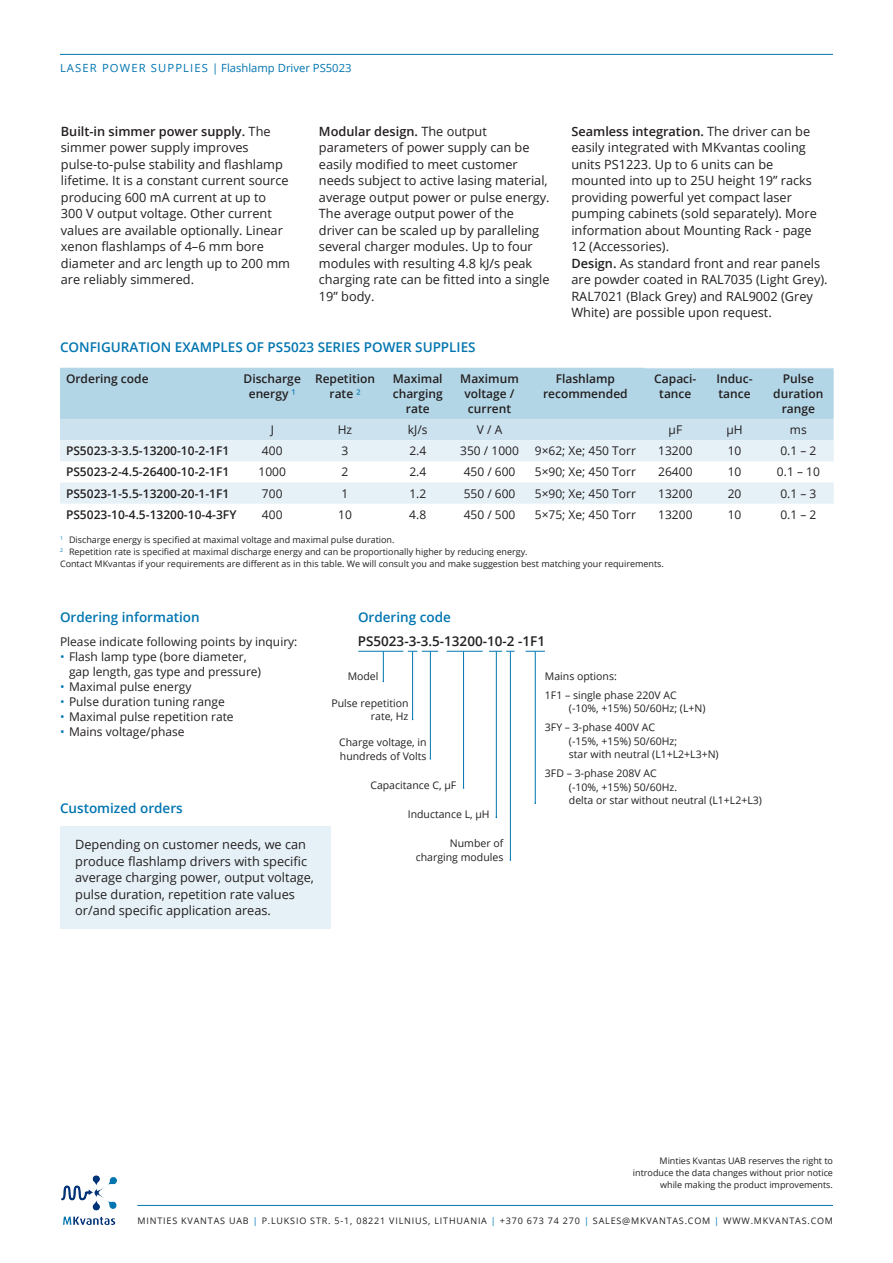
<style>
.page{position:relative;width:893px;height:1263px;background:#fff}
.page>*{position:absolute;margin:0;border:0;box-sizing:border-box;transform-origin:0 0}
.t1{font:600 13.5px "Open Sans";color:#0075b0}
.t2{font:600 13.5px "Open Sans";color:#231f20}
.t3{font:12.75px/16.5px "Open Sans";color:#231f20}
.t4{font:12px/15px "Open Sans";color:#231f20}
.t5{font:600 12px/15px "Open Sans";color:#231f20;text-align:center}
.t6{font:11.25px "Open Sans";color:#0075b0}
.t7{font:10.5px/13.5px "Open Sans";color:#231f20}
.t8{font:9px/12px "Open Sans";color:#231f20}
.t9{font:9px "Open Sans";letter-spacing:.09em;color:#231f20}
.s1{font-weight:600}
.s2{font-weight:400;color:#0075b0}
.s3{color:#0075b0}
</style>
<div class="page">
<hr style="left:137px;top:1205px;width:696px;height:1px;background:#0075b0">
<hr style="left:60px;top:54px;width:773px;height:1px;background:#0075b0">
<img style="left:61px;top:1175px;width:56px;height:50px">
<svg style="left:60px;top:368px;width:774px;height:72px;background:#bad9e9"></svg>
<svg style="left:60px;top:440px;width:774px;height:64px;fill:#e6f1f7"></svg>
<hr style="left:358px;top:651px;width:45px;height:1px;background:#0075b0">
<hr style="left:447px;top:651px;width:36px;height:1px;background:#0075b0">
<svg style="left:489px;top:651px;width:25px;height:1px"></svg>
<svg style="left:526px;top:651px;width:19px;height:1px"></svg>
<svg style="left:408px;top:651px;width:30px;height:1px"></svg>
<hr style="left:383px;top:651px;width:1px;height:30px;background:#0075b0">
<hr style="left:496px;top:651px;width:1px;height:166px;background:#0075b0">
<hr style="left:510px;top:651px;width:1px;height:209px;background:#0075b0">
<hr style="left:535px;top:651px;width:1px;height:152px;background:#0075b0">
<hr style="left:412px;top:651px;width:1px;height:68px;background:#0075b0">
<hr style="left:430px;top:651px;width:1px;height:108px;background:#0075b0">
<hr style="left:463px;top:651px;width:1px;height:137px;background:#0075b0">
<div style="left:60px;top:826px;width:270px;height:103px;background:#e6f1f7"></div>
<p class="t6" style="left:60px;top:60px;width:16px">Laser</p>
<p class="t6" style="left:102px;top:60px;width:18px">Power</p>
<p class="t6" style="left:151px;top:60px;width:16px">Supplies</p>
<p class="t6" style="left:212px;top:60px;width:141px">| Flashlamp Driver PS5023</p>
<p class="t3" style="left:61px;top:123px;width:231px"><span class="s1">Built-in simmer power supply.</span> The simmer power supply improves pulse-to-pulse stability and flashlamp lifetime. It is a constant current source producing 600 mA current at up to 300 V output voltage. Other current values are available optionally. Linear xenon flashlamps of 4–6 mm bore diameter and arc length up to 200 mm are reliably simmered.</p>
<p class="t3" style="left:319px;top:123px;width:232px"><span class="s1">Modular design.</span> The output parameters of power supply can be easily modified to meet customer needs subject to active lasing material, average output power or pulse energy.<br>The average output power of the driver can be scaled up by paralleling several charger modules. Up to four modules with resulting 4.8 kJ/s peak charging rate can be fitted into a single<br>19” body.</p>
<p class="t3" style="left:571px;top:123px;width:258px"><span class="s1">Seamless integration.</span> The driver can be easily integrated with MKvantas cooling units PS1223. Up to 6 units can be mounted into up to 25U height 19” racks providing powerful yet compact laser pumping cabinets (sold separately). More information about Mounting Rack - page 12 (Accessories).<br><span class="s1">Design.</span> As standard front and rear panels are powder coated in RAL7035 (Light Grey).<br>RAL7021 (Black Grey) and RAL9002 (Grey White) are possible upon request.</p>
<p class="t1" style="left:60px;top:338px;width:51px">Configurat</p>
<p class="t1" style="left:146px;top:338px;width:323px">ion exam ples of PS5023 series power su pplies</p>
<p class="t5" style="left:66px;top:371px;width:84px">Ordering code</p>
<p class="t5" style="left:244px;top:371px;width:59px">Discharge energy <span class="s2">¹</span></p>
<p class="t5" style="left:315px;top:371px;width:62px">Repetition rate <span class="s2">²</span></p>
<p class="t5" style="left:393px;top:371px;width:52px">Maximal charging rate</p>
<p class="t5" style="left:460px;top:371px;width:60px">Maximum voltage / current</p>
<p class="t5" style="left:543px;top:371px;width:86px">Flashlamp recommended</p>
<p class="t5" style="left:654px;top:371px;width:44px">Capaci&shy;tance</p>
<p class="t5" style="left:716px;top:371px;width:38px;text-align:left">I nduc&shy;tance</p>
<p class="t5" style="left:773px;top:371px;width:52px">Pulse duration range</p>
<p class="t4" style="left:271px;top:422px;width:5px">J</p>
<p class="t4" style="left:338px;top:422px;width:16px">Hz</p>
<p class="t4" style="left:408px;top:422px;width:21px">kJ/s</p>
<p class="t4" style="left:477px;top:422px;width:27px">V / A</p>
<p class="t4" style="left:669px;top:422px;width:15px">μF</p>
<p class="t4" style="left:726px;top:422px;width:18px">μH</p>
<p class="t4" style="left:790px;top:422px;width:18px">ms</p>
<p class="t5" style="left:66px;top:443px;width:165px">PS5023-3-3.5-13200-10-2-1F1</p>
<p class="t4" style="left:262px;top:443px;width:22px">400</p>
<p class="t4" style="left:342px;top:443px;width:8px">3</p>
<p class="t4" style="left:409px;top:443px;width:18px">2.4</p>
<p class="t4" style="left:460px;top:443px;width:60px">350 / 1000</p>
<p class="t4" style="left:535px;top:443px;width:103px">9×62; Xe; 450 Torr</p>
<p class="t4" style="left:658px;top:443px;width:36px">13200</p>
<p class="t4" style="left:728px;top:443px;width:15px">10</p>
<p class="t4" style="left:780px;top:443px;width:38px">0.1 – 2</p>
<p class="t5" style="left:66px;top:464px;width:165px">PS5023-2-4.5-26400-10-2-1F1</p>
<p class="t4" style="left:259px;top:464px;width:29px">1000</p>
<p class="t4" style="left:342px;top:464px;width:8px">2</p>
<p class="t4" style="left:409px;top:464px;width:18px">2.4</p>
<p class="t4" style="left:464px;top:464px;width:53px">450 / 600</p>
<p class="t4" style="left:535px;top:464px;width:103px">5×90; Xe; 450 Torr</p>
<p class="t4" style="left:658px;top:464px;width:36px">26400</p>
<p class="t4" style="left:728px;top:464px;width:15px">10</p>
<p class="t4" style="left:777px;top:464px;width:44px">0.1 – 10</p>
<p class="t5" style="left:66px;top:486px;width:165px">PS5023-1-5.5-13200-20-1-1F1</p>
<p class="t4" style="left:262px;top:485px;width:22px">700</p>
<p class="t4" style="left:342px;top:485px;width:8px">1</p>
<p class="t4" style="left:409px;top:485px;width:18px">1.2</p>
<p class="t4" style="left:464px;top:485px;width:53px">550 / 600</p>
<p class="t4" style="left:535px;top:485px;width:103px">5×90; Xe; 450 Torr</p>
<p class="t4" style="left:658px;top:485px;width:36px">13200</p>
<p class="t4" style="left:728px;top:485px;width:15px">20</p>
<p class="t4" style="left:780px;top:485px;width:38px">0.1 – 3</p>
<p class="t5" style="left:66px;top:507px;width:172px">PS5023-10-4.5-13200-10-4-3FY</p>
<p class="t4" style="left:262px;top:507px;width:22px">400</p>
<p class="t4" style="left:338px;top:507px;width:15px">10</p>
<p class="t4" style="left:409px;top:507px;width:18px">4.8</p>
<p class="t4" style="left:464px;top:507px;width:53px">450 / 500</p>
<p class="t4" style="left:535px;top:507px;width:103px">5×75; Xe; 450 Torr</p>
<p class="t4" style="left:658px;top:507px;width:36px">13200</p>
<p class="t4" style="left:728px;top:507px;width:15px">10</p>
<p class="t4" style="left:780px;top:507px;width:38px">0.1 – 2</p>
<p class="t8" style="left:60px;top:533px;width:605px"><sup>1</sup> Discharge energy is specified at maximal voltage and maximal pulse duration.<br><sup>2</sup> Repetition rate is specified at maximal discharge energy and can be proportionally higher by reducing energy.<br>Contact MKvantas if your requirements are different as in this table. We will consult you and make suggestion best matching your requirements.</p>
<p class="t1" style="left:60px;top:608px;width:141px">Ordering information</p>
<p class="t4" style="left:60px;top:634px;width:239px">Please indicate following points by inquiry:</p>
<p class="t4" style="left:69px;top:649px;width:194px;text-indent:-9px"><span class="s3">•</span> Flash lamp type (bore diameter, gap length, gas type and pressure)</p>
<p class="t4" style="left:60px;top:679px;width:133px"><span class="s3">•</span> Maximal pulse energy</p>
<p class="t4" style="left:60px;top:694px;width:166px"><span class="s3">•</span> Pulse duration tuning range</p>
<p class="t4" style="left:60px;top:709px;width:175px"><span class="s3">•</span> Maximal pulse repetition rate</p>
<p class="t4" style="left:60px;top:724px;width:126px"><span class="s3">•</span> Mains voltage/phase</p>
<p class="t1" style="left:60px;top:799px;width:124px">Customized orders</p>
<p class="t3" style="left:75px;top:836px;width:240px">Depending on customer needs, we can produce flashlamp drivers with specific average charging power, output voltage, pulse duration, repetition rate values or/and specific application areas.</p>
<p class="t1" style="left:358px;top:608px;width:94px">Ordering code</p>
<p class="t2" style="left:358px;top:632px;width:189px">PS5023-3-3.5-13200-10-2 -1F1</p>
<p class="t7" style="left:348px;top:669px;width:32px">Model</p>
<p class="t7" style="left:331px;top:696px;width:79px;text-align:right">Pulse repetition rate, Hz</p>
<p class="t7" style="left:339px;top:735px;width:89px">Charge voltage, in hundreds of Volts</p>
<p class="t7" style="left:370px;top:778px;width:87px">Capacitance C, μF</p>
<p class="t7" style="left:408px;top:807px;width:83px">Inductance L, μH</p>
<p class="t7" style="left:416px;top:836px;width:89px;text-align:right">Number of charging modules</p>
<p class="t7" style="left:545px;top:667px;width:133px;line-height:18.8px">Mains options:<br>1F1 – single phase 220V AC</p>
<p class="t7" style="left:545px;top:699px;width:162px;line-height:18.8px;text-indent:24px">(-10%, +15%) 50/60Hz; (L+N)<br>3FY – 3-phase 400V AC</p>
<p class="t7" style="left:569px;top:734px;width:151px">(-15%, +15%) 50/60Hz;<br>star with neutral (L1+L2+L3+N)</p>
<p class="t7" style="left:569px;top:766px;width:194px;text-indent:-24px">3FD – 3-phase 208V AC<br>(-10%, +15%) 50/60Hz.<br>delta or star without neutral (L1+L2+L3)</p>
<p class="t8" style="left:633px;top:1155px;width:202px;text-align:right">Minties Kvantas UAB reserves the right to introduce the data changes without prior notice while making the product improvements.</p>
<p class="t9" style="left:138px;top:1215px;width:695px">Minties Kvantas UAB <span class="s3">|</span> P.Luksio str. 5-1, 08221 Vilniu s, Lithuania <span class="s3">|</span> +370 673 74 270 <span class="s3">|</span> sales@mkvantas.com <span class="s3">|</span> www.mkvantas.com</p>
</div>
